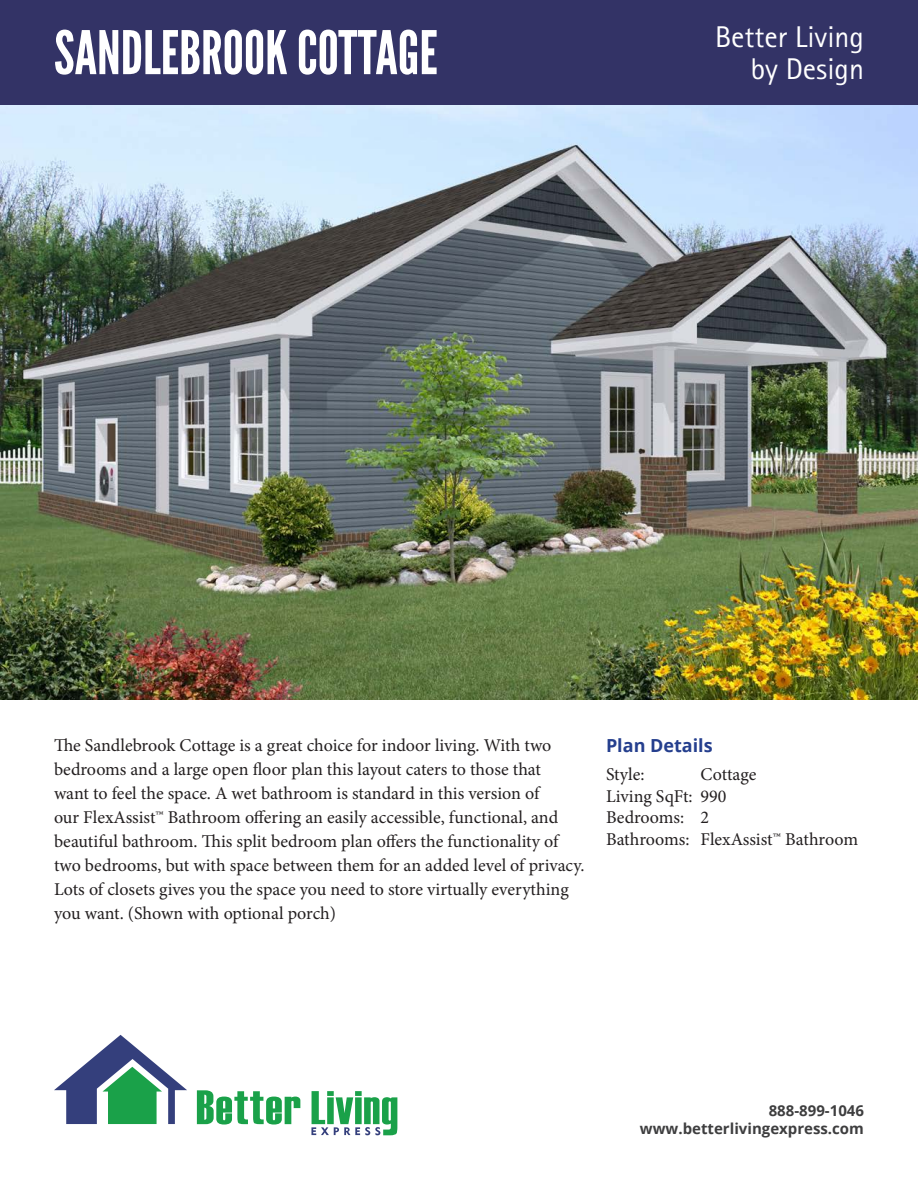
<style>
.page{position:relative;width:918px;height:1188px;background:#fff}
.page>*{position:absolute;margin:0;border:0;box-sizing:border-box;transform-origin:0 0}
.t1{font:60px "League Gothic";color:#fff}
.t2{font:30px "Rotis Sans Serif Std";color:#fff}
.t3{font:18px/24px "Minion Pro";color:#231f20}
.t4{font:700 18px "Open Sans";color:#253f8e}
.t5{font:700 15px/18px "Open Sans";color:#3e3e3f;text-align:right}
</style>
<div class="page">
<svg style="left:54px;top:1035px;width:133px;height:89px"></svg>
<svg style="left:197px;top:1090px;width:103px;height:35px"></svg>
<svg style="left:311px;top:1091px;width:86px;height:44px"></svg>
<img style="left:0;top:104px;width:918px;height:596px">
<div style="left:0;top:0;width:918px;height:104px;background:#336"></div>
<p class="t1" style="left:54px;top:17px;width:385px">SANDLEBROOK COTTAGE</p>
<p class="t2" style="left:715px;top:19px;width:150px">Better Living</p>
<p class="t2" style="left:751px;top:51px;width:115px">by Design</p>
<p class="t3" style="left:54px;top:733px;width:532px">The Sandlebrook Cottage is a great choice for indoor living. With two bedrooms and a large open floor plan this layout caters to those that<br>want to feel the space. A wet bathroom is standard in this version of<br>our FlexAssist™ Bathroom offering an easily accessible, functional, and beautiful bathroom. This split bedroom plan offers the functionality of two bedrooms, but with space between them for an added level of privacy.<br>Lots of closets gives you the space you need to store virtually everything you want. (Shown with optional porch)</p>
<p class="t4" style="left:606px;top:732px;width:108px">Plan Details</p>
<p class="t3" style="left:606px;top:762px;width:40px">Style:</p>
<p class="t3" style="left:700px;top:762px;width:57px">Cottage</p>
<p class="t3" style="left:606px;top:784px;width:122px">Living SqFt: 990</p>
<p class="t3" style="left:606px;top:805px;width:105px">Bedrooms: 2</p>
<p class="t3" style="left:606px;top:827px;width:254px">Bathrooms: FlexAssist™ Bathroom</p>
<p class="t5" style="left:640px;top:1101px;width:226px">888-899-1046 www.betterlivingexpress.com</p>
</div>
